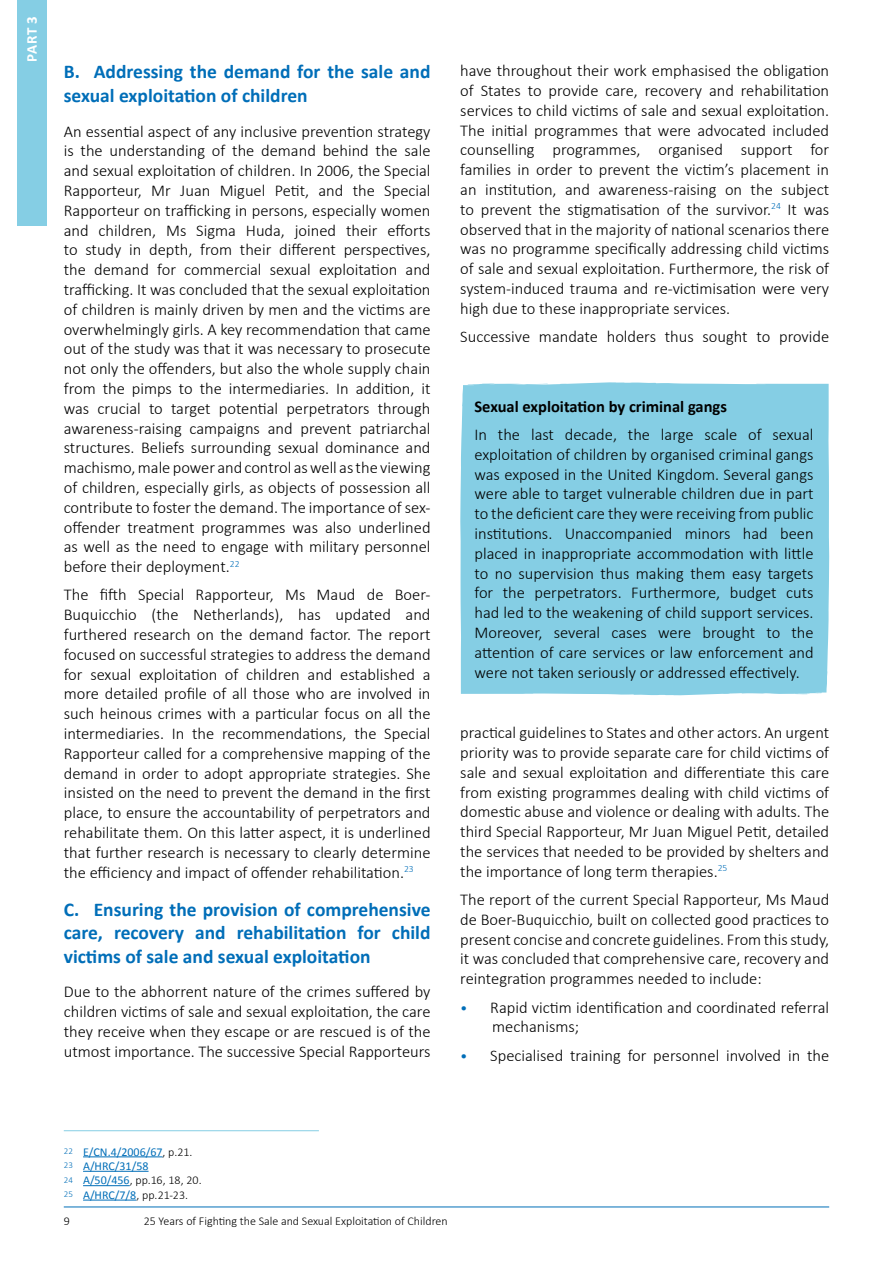
<style>
.page{position:relative;width:893px;height:1263px;background:#fff}
.page>*{position:absolute;margin:0;border:0;box-sizing:border-box;transform-origin:0 0}
.t1{font:700 19.5px/23.4px "Calibri";color:#006eb8}
.t2{font:300 16.5px/19.8px "Calibri";color:#000;text-align:justify}
.t3{font:700 16.5px "Calibri";color:#000}
.t4{font:700 15px "Calibri";color:#fff}
.t5{font:12px/14.4px "Calibri";color:#006eb8}
.t6{font:300 12px "Calibri";color:#000}
.s1{font-size:15px;color:#006eb8}
.s2{font-weight:300;font-size:9px}
.s3{font-weight:300;color:#000}
</style>
<div class="page">
<hr style="left:64px;top:1130px;width:255px;height:1px;background:#85cee4">
<hr style="left:83px;top:1156px;width:80px;height:1px;background:#006eb8">
<hr style="left:83px;top:1171px;width:66px;height:1px;background:#006eb8">
<hr style="left:83px;top:1185px;width:47px;height:1px;background:#006eb8">
<hr style="left:83px;top:1200px;width:53px;height:1px;background:#006eb8">
<div style="left:460px;top:382px;width:369px;height:313px;background:#85cee4"></div>
<div style="left:17px;top:0;width:30px;height:226px;background:#85cee4"></div>
<hr style="left:64px;top:1207px;width:765px;height:1px;background:#006eb8">
<p class="t4" style="left:22px;top:62px;width:47px;rotate:-90deg">Part 3</p>
<p class="t1" style="left:64px;top:60px;width:368px">B. Addressing the demand for the sale and sexual exploitation of children</p>
<p class="t2" style="left:64px;top:121px;width:368px">An essential aspect of any inclusive prevention strategy is the understanding of the demand behind the sale and sexual exploitation of children. In 2006, the Special Rapporteur, Mr Juan Miguel Petit, and the Special Rapporteur on trafficking in persons, especially women and children, Ms Sigma Huda, joined their efforts to study in depth, from their different perspectives, the demand for commercial sexual exploitation and trafficking. It was concluded that the sexual exploitation of children is mainly driven by men and the victims are overwhelmingly girls. A key recommendation that came out of the study was that it was necessary to prosecute not only the offenders, but also the whole supply chain from the pimps to the intermediaries. In addition, it was crucial to target potential perpetrators through awareness-raising campaigns and prevent patriarchal structures. Beliefs surrounding sexual dominance and machismo, male power and control as well as the viewing of children, especially girls, as objects of possession all contribute to foster the demand. The importance of sex&shy;offender treatment programmes was also underlined as well as the need to engage with military personnel before their deployment.<sup>22</sup></p>
<p class="t2" style="left:64px;top:585px;width:368px">The fifth Special Rapporteur, Ms Maud de Boer-Buquicchio (the Netherlands), has updated and furthered research on the demand factor. The report focused on successful strategies to address the demand for sexual exploitation of children and established a more detailed profile of all those who are involved in such heinous crimes with a particular focus on all the intermediaries. In the recommendations, the Special Rapporteur called for a comprehensive mapping of the demand in order to adopt appropriate strategies. She insisted on the need to prevent the demand in the first place, to ensure the accountability of perpetrators and rehabilitate them. On this latter aspect, it is underlined that further research is necessary to clearly determine the efficiency and impact of offender rehabilitation.<sup>23</sup></p>
<p class="t1" style="left:64px;top:898px;width:368px;text-align:justify">C. Ensuring the provision of comprehensive care, recovery and rehabilitation for child victims of sale and sexual exploitation</p>
<p class="t2" style="left:64px;top:982px;width:368px">Due to the abhorrent nature of the crimes suffered by children victims of sale and sexual exploitation, the care they receive when they escape or are rescued is of the utmost importance. The successive Special Rapporteurs</p>
<p class="t2" style="left:460px;top:61px;width:370px">have throughout their work emphasised the obligation of States to provide care, recovery and rehabilitation services to child victims of sale and sexual exploitation.<br>The initial programmes that were advocated included counselling programmes, organised support for families in order to prevent the victim’s placement in an institution, and awareness-raising on the subject to prevent the stigmatisation of the survivor.<sup>24</sup> It was observed that in the majority of national scenarios there was no programme specifically addressing child victims of sale and sexual exploitation. Furthermore, the risk of system-induced trauma and re-victimisation were very high due to these inappropriate services.</p>
<p class="t2" style="left:460px;top:327px;width:370px">Successive mandate holders thus sought to provide</p>
<p class="t3" style="left:474px;top:396px;width:254px">Sexual exploitation by criminal gangs</p>
<p class="t2" style="left:474px;top:424px;width:341px">In the last decade, the large scale of sexual exploitation of children by organised criminal gangs was exposed in the United Kingdom. Several gangs were able to target vulnerable children due in part to the deficient care they were receiving from public institutions. Unaccompanied minors had been placed in inappropriate accommodation with little to no supervision thus making them easy targets for the perpetrators. Furthermore, budget cuts had led to the weakening of child support services.<br>Moreover, several cases were brought to the attention of care services or law enforcement and were not taken seriously or addressed effectively.</p>
<p class="t2" style="left:460px;top:723px;width:370px">practical guidelines to States and other actors. An urgent priority was to provide separate care for child victims of sale and sexual exploitation and differentiate this care from existing programmes dealing with child victims of domestic abuse and violence or dealing with adults. The third Special Rapporteur, Mr Juan Miguel Petit, detailed the services that needed to be provided by shelters and the importance of long term therapies.<sup>25</sup></p>
<p class="t2" style="left:460px;top:889px;width:370px">The report of the current Special Rapporteur, Ms Maud de Boer-Buquicchio, built on collected good practices to present concise and concrete guidelines. From this study, it was concluded that comprehensive care, recovery and reintegration programmes needed to include:</p>
<p class="t2" style="left:492px;top:997px;width:338px;text-indent:-32px"><span class="s1">•</span> Rapid victim identification and coordinated referral mechanisms;</p>
<p class="t2" style="left:460px;top:1045px;width:370px"><span class="s1">•</span> Specialised training for personnel involved in the</p>
<p class="t5" style="left:64px;top:1144px;width:139px"><span class="s2">22</span> E/CN.4/2006/67<span class="s3">, p.21.<br></span><span class="s2">23</span> A/HRC/31/58<br><span class="s2">24</span> A/50/456<span class="s3">, pp.16, 18, 20.<br></span><span class="s2">25</span> A/HRC/7/8<span class="s3">, pp.21-23.</span></p>
<p class="t6" style="left:64px;top:1213px;width:8px">9</p>
<p class="t6" style="left:144px;top:1213px;width:305px">25 Years of Fighting the Sale and Sexual Exploitation of Children</p>
</div>
